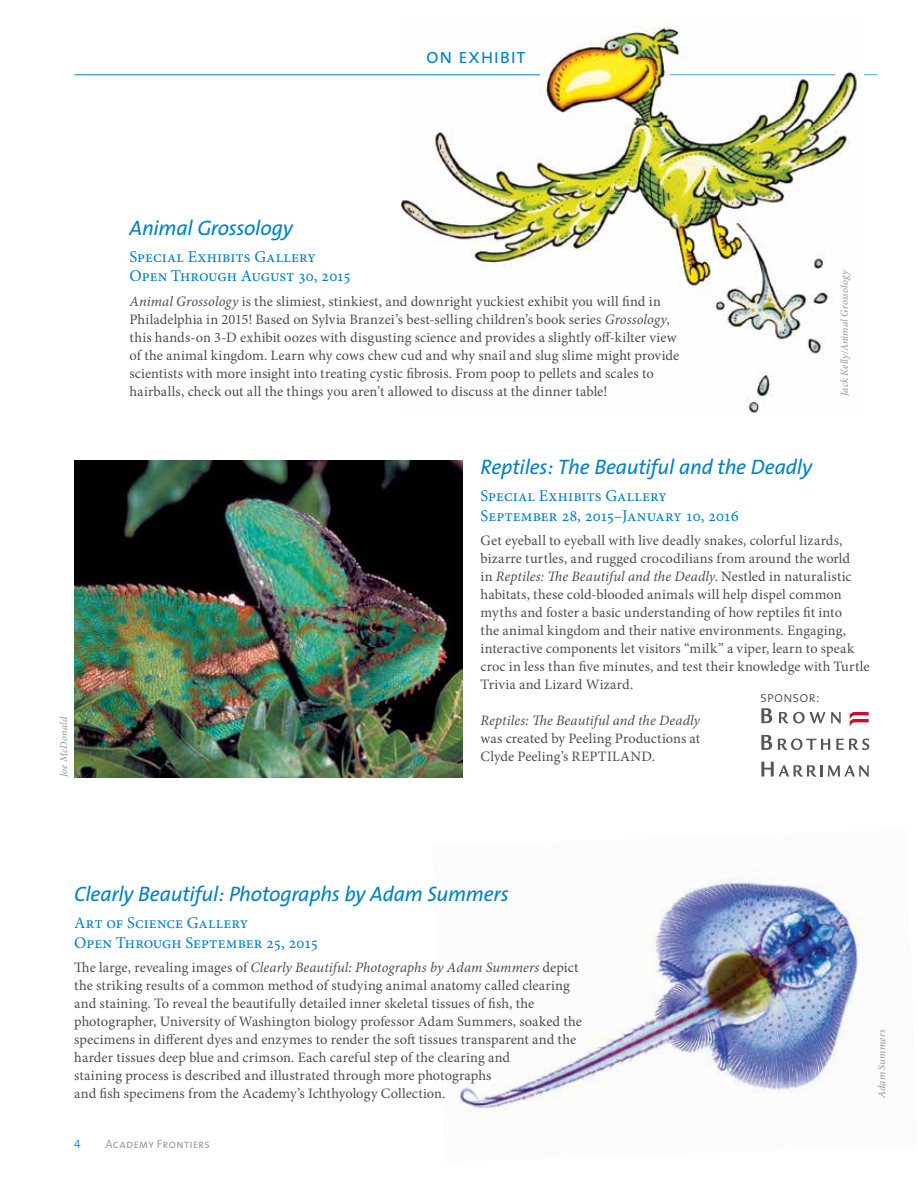
<style>
.page{position:relative;width:918px;height:1188px;background:#fff}
.page>*{position:absolute;margin:0;border:0;box-sizing:border-box;transform-origin:0 0}
.t1{font:italic 21px "The Sans";letter-spacing:-.01em;color:#0081c6}
.t2{font:21px "The Sans Semi Light Caps";letter-spacing:.005em;color:#0081c6}
.t3{font:16.5px/19.8px "Minion Pro";color:#0081c6}
.t4{font:15px "The Sans Light Caps";letter-spacing:-.005em;color:#4d4d4f}
.t5{font:14.4px/18px "Minion Pro";letter-spacing:.01em;color:#4d4d4f}
.t6{font:italic 14.4px "Minion Pro";letter-spacing:.005em;color:#4d4d4f}
.t7{font:12px "The Sans Semi Light Caps";letter-spacing:.015em;color:#939598}
.t8{font:12px "The Sans Semi Light Caps";color:#0091cf}
.t9{font:italic 10.5px "Minion Pro";color:#939598}
.s1{font-style:italic}
</style>
<div class="page">
<img style="left:458px;top:872px;width:407px;height:240px">
<img style="left:402px;top:21px;width:456px;height:393px">
<img style="left:74px;top:460px;width:388px;height:318px">
<hr style="left:74px;top:74px;width:466px;height:1px;background:#0081c6">
<hr style="left:670px;top:74px;width:165px;height:1px;background:#0081c6">
<svg style="left:864px;top:74px;width:14px;height:1px"></svg>
<svg style="left:761px;top:708px;width:11px;height:15px"></svg>
<svg style="left:779px;top:712px;width:62px;height:11px"></svg>
<svg style="left:761px;top:735px;width:11px;height:15px"></svg>
<svg style="left:778px;top:739px;width:52px;height:11px"></svg>
<svg style="left:836px;top:739px;width:33px;height:11px"></svg>
<svg style="left:761px;top:762px;width:108px;height:15px"></svg>
<svg style="left:850px;top:712px;width:19px;height:14px"></svg>
<h1 class="t2" style="left:426px;top:39px;width:101px">on exhibit</h1>
<p class="t9" style="left:57px;top:777px;width:62px;rotate:-90deg">Joe McDonald</p>
<h1 class="t1" style="left:130px;top:210px;width:165px">Animal Grossology</h1>
<p class="t3" style="left:130px;top:246px;width:223px">Special Exhibits Gallery<br>Open Through August 30, 2015</p>
<p class="t5" style="left:130px;top:293px;width:551px"><span class="s1">Animal Grossology</span> is the slimiest, stinkiest, and downright yuckiest exhibit you will find in Philadelphia in 2015! Based on Sylvia Branzei’s best-selling children’s book series <span class="s1">Grossology</span>, this hands-on 3-D exhibit oozes with disgusting science and provides a slightly off-kilter view of the animal kingdom. Learn why cows chew cud and why snail and slug slime might provide scientists with more insight into treating cystic fibrosis. From poop to pellets and scales to hairballs, check out all the things you aren’t allowed to discuss at the dinner table!</p>
<p class="t9" style="left:837px;top:396px;width:128px;rotate:-90deg">Jack Kelly/Animal Grossology</p>
<h1 class="t1" style="left:481px;top:450px;width:333px">Reptiles: The Beautiful and the Deadly</h1>
<p class="t3" style="left:481px;top:486px;width:260px">Special Exhibits Gallery<br>September 28, 2015–January 10, 2016</p>
<p class="t5" style="left:481px;top:532px;width:391px">Get eyeball to eyeball with live deadly snakes, colorful lizards, bizarre turtles, and rugged crocodilians from around the world<br>in <span class="s1">Reptiles: The Beautiful and the Deadly</span>. Nestled in naturalistic habitats, these cold-blooded animals will help dispel common myths and foster a basic understanding of how reptiles fit into<br>the animal kingdom and their native environments. Engaging, interactive components let visitors “milk” a viper, learn to speak croc in less than five minutes, and test their knowledge with Turtle Trivia and Lizard Wizard.</p>
<p class="t6" style="left:481px;top:711px;width:222px">Reptiles: The Beautiful and the Deadly</p>
<p class="t5" style="left:481px;top:730px;width:221px">was created by Peeling Productions at<br>Clyde Peeling’s REPTILAND.</p>
<p class="t4" style="left:760px;top:684px;width:61px">sponsor:</p>
<h1 class="t1" style="left:74px;top:877px;width:436px">Clearly Beautiful: Photographs by Adam Summers</h1>
<p class="t3" style="left:74px;top:913px;width:246px">Art of Science Gallery<br>Open Through September 25, 2015</p>
<p class="t5" style="left:74px;top:959px;width:509px">The large, revealing images of <span class="s1">Clearly Beautiful: Photographs by Adam Summers</span> depict the striking results of a common method of studying animal anatomy called clearing and staining. To reveal the beautifully detailed inner skeletal tissues of fish, the photographer, University of Washington biology professor Adam Summers, soaked the specimens in different dyes and enzymes to render the soft tissues transparent and the harder tissues deep blue and crimson. Each careful step of the clearing and<br>staining process is described and illustrated through more photographs<br>and fish specimens from the Academy’s Ichthyology Collection.</p>
<p class="t8" style="left:74px;top:1134px;width:8px">4</p>
<p class="t7" style="left:105px;top:1134px;width:106px">Academy Frontiers</p>
<p class="t9" style="left:875px;top:1098px;width:70px;rotate:-90deg">Adam Summers</p>
</div>
